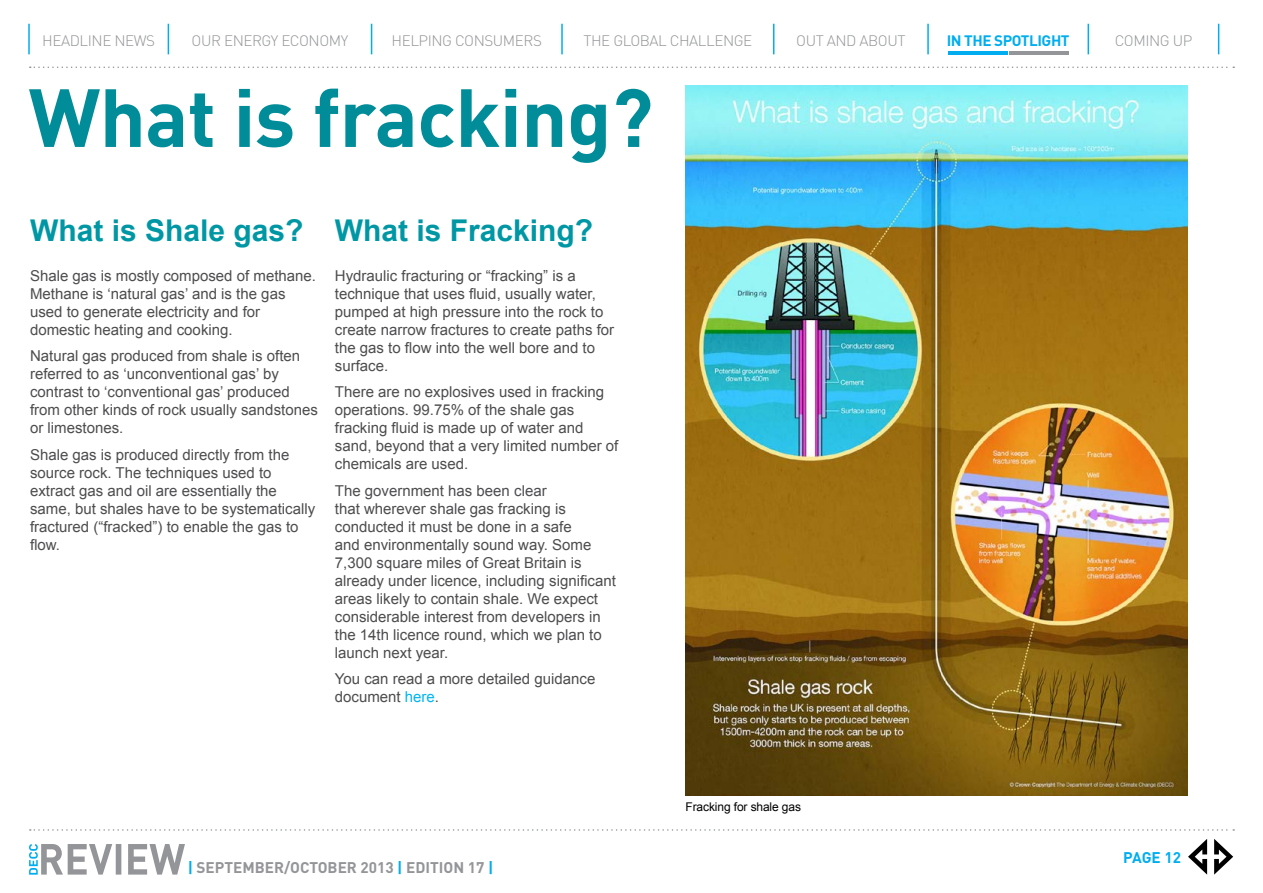
<style>
.page{position:relative;width:1263px;height:893px;background:#fff}
.page>*{position:absolute;margin:0;border:0;box-sizing:border-box;transform-origin:0 0}
.news_heading{font:700 81px "DIN Pro";letter-spacing:-.01em;color:#008c99}
.main_body_indent{font:700 30px "Arial";color:#0097a5}
.t1{font:700 15.3px "DIN Pro";color:#939598}
.t2{font:700 15.3px "DIN Pro";letter-spacing:-.005em;color:#00aeef}
.main_body_indent-2{font:15px/18px "Arial";color:#4d4d4f}
.t3{font:300 15px "DIN Pro";letter-spacing:-.03em;color:#939598}
.t4{font:700 15px "DIN Pro";letter-spacing:-.03em;color:#00aeef}
.main_body_indent-3{font:12px "Arial";letter-spacing:-.01em;color:#000}
.s1{color:#00b6f1}
.s2{color:#00aeef}
</style>
<div class="page">
<img style="left:685px;top:85px;width:503px;height:710px">
<hr style="left:28px;top:24px;width:2px;height:30px;background:#00aeef">
<hr style="left:168px;top:24px;width:1px;height:30px;background:#00aeef">
<hr style="left:371px;top:24px;width:1px;height:30px;background:#00aeef">
<hr style="left:561px;top:24px;width:2px;height:30px;background:#00aeef">
<hr style="left:773px;top:24px;width:1px;height:30px;background:#00aeef">
<hr style="left:927px;top:24px;width:2px;height:30px;background:#00aeef">
<hr style="left:1087px;top:24px;width:2px;height:30px;background:#00aeef">
<hr style="left:1218px;top:24px;width:1px;height:30px;background:#00aeef">
<svg style="left:30px;top:67px;width:1204px;height:1px"></svg>
<svg style="left:30px;top:829px;width:1204px;height:2px"></svg>
<hr style="left:1009px;top:51px;width:60px;height:3px;background:#939598">
<hr style="left:948px;top:51px;width:60px;height:3px;background:#00aeef">
<svg style="left:1214px;top:839px;width:19px;height:36px"></svg>
<svg style="left:1188px;top:839px;width:19px;height:36px"></svg>
<svg style="left:29px;top:844px;width:156px;height:31px"></svg>
<p class="t3" style="left:42px;top:29px;width:114px">HEADLINE NEWS</p>
<p class="t3" style="left:192px;top:29px;width:158px">OUR ENERGY ECONOMY</p>
<p class="t3" style="left:392px;top:29px;width:152px">HELPING CONSUMERS</p>
<p class="t3" style="left:583px;top:29px;width:170px">THE GLOBAL CHALLENGE</p>
<p class="t3" style="left:796px;top:29px;width:111px">OUT AND ABOUT</p>
<p class="t4" style="left:947px;top:28px;width:124px">IN THE SPOTLIGHT</p>
<p class="t3" style="left:1115px;top:29px;width:79px">COMING UP</p>
<p class="news_heading" style="left:29px;top:50px;width:626px">What is fracking?</p>
<p class="main_body_indent" style="left:30px;top:211px;width:275px">What is Shale gas?</p>
<p class="main_body_indent-2" style="left:30px;top:266px;width:287px">Shale gas is mostly composed of methane.<br>Methane is ‘natural gas’ and is the gas used to generate electricity and for domestic heating and cooking.</p>
<p class="main_body_indent-2" style="left:30px;top:347px;width:289px">Natural gas produced from shale is often referred to as ‘unconventional gas’ by contrast to ‘conventional gas’ produced from other kinds of rock usually sandstones or limestones.</p>
<p class="main_body_indent-2" style="left:30px;top:445px;width:287px">Shale gas is produced directly from the source rock. The techniques used to extract gas and oil are essentially the same, but shales have to be systematically fractured (“fracked”) to enable the gas to flow.</p>
<p class="main_body_indent" style="left:335px;top:211px;width:260px">What is Fracking?</p>
<p class="main_body_indent-2" style="left:335px;top:266px;width:281px">Hydraulic fracturing or “fracking” is a technique that uses fluid, usually water, pumped at high pressure into the rock to create narrow fractures to create paths for the gas to flow into the well bore and to surface.</p>
<p class="main_body_indent-2" style="left:335px;top:383px;width:285px">There are no explosives used in fracking operations. 99.75% of the shale gas fracking fluid is made up of water and sand, beyond that a very limited number of chemicals are used.</p>
<p class="main_body_indent-2" style="left:335px;top:481px;width:282px">The government has been clear<br>that wherever shale gas fracking is conducted it must be done in a safe<br>and environmentally sound way. Some 7,300 square miles of Great Britain is already under licence, including significant areas likely to contain shale. We expect considerable interest from developers in the 14th licence round, which we plan to launch next year.</p>
<p class="main_body_indent-2" style="left:335px;top:670px;width:262px">You can read a more detailed guidance document <span class="s1">here</span>.</p>
<p class="t1" style="left:188px;top:855px;width:307px"><span class="s2">|</span> SEPTEMBER/OCTOBER 2013 <span class="s2">|</span> EDITION 17 <span class="s2">|</span></p>
<p class="main_body_indent-3" style="left:685px;top:798px;width:117px">Fracking for shale gas</p>
<p class="t2" style="left:1123px;top:844px;width:59px">PAGE 12</p>
</div>
